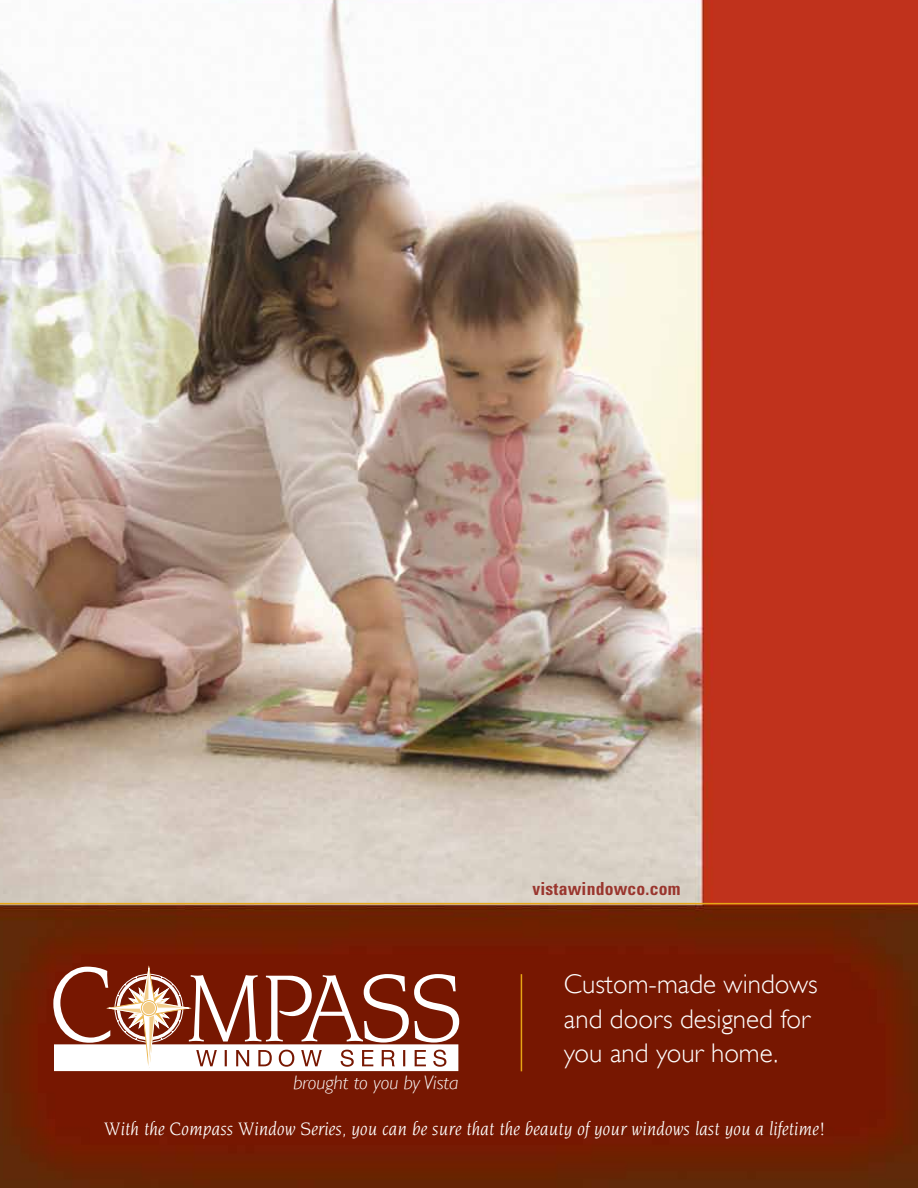
<style>
.page{position:relative;width:918px;height:1188px;background:#fff}
.page>*{position:absolute;margin:0;border:0;box-sizing:border-box;transform-origin:0 0}
.t1{font:102.75px "Novarese";letter-spacing:-.05em;color:#fff;scale:.95 1}
.t2{font:300 27px/34.5px "Gill Sans";color:#fff}
.t3{font:italic 19.5px "Novarese";color:#fff}
.t4{font:italic 300 19.5px "Gill Sans";color:#fff}
.t5{font:700 condensed 18px "Univers";letter-spacing:.01em;color:#9a362e}
.s1{font-size:114.3px}
</style>
<div class="page">
<img style="left:0;top:0;width:918px;height:1188px">
<hr style="left:521px;top:974px;width:1px;height:97px;background:#e7a614">
<hr style="left:0;top:903px;width:918px;height:1px;background:#e7a614">
<svg style="left:54px;top:964px;width:404px;height:111px"></svg>
<svg style="left:141px;top:1001px;width:15px;height:15px"></svg>
<div style="left:141px;top:1000px;width:16px;height:16px;border:1px solid #edb954;border-radius:50%"></div>
<div style="left:143px;top:1002px;width:12px;height:12px;background:#f3cd89;border-radius:50%"></div>
<h1 class="t1" style="left:49px;top:952px;width:438px"><span class="s1">C</span> MPASS</h1>
<p class="t4" style="left:293px;top:1072px;width:166px">brought to you by Vista</p>
<p class="t5" style="left:533px;top:877px;width:149px">vistawindowco.com</p>
<h2 class="t2" style="left:564px;top:967px;width:255px">Custom-made windows and doors designed for you and your home.</h2>
<p class="t3" style="left:105px;top:1118px;width:722px">With the Compass Window Series, you can be sure that the beauty of your windows last you a lifetime!</p>
</div>
